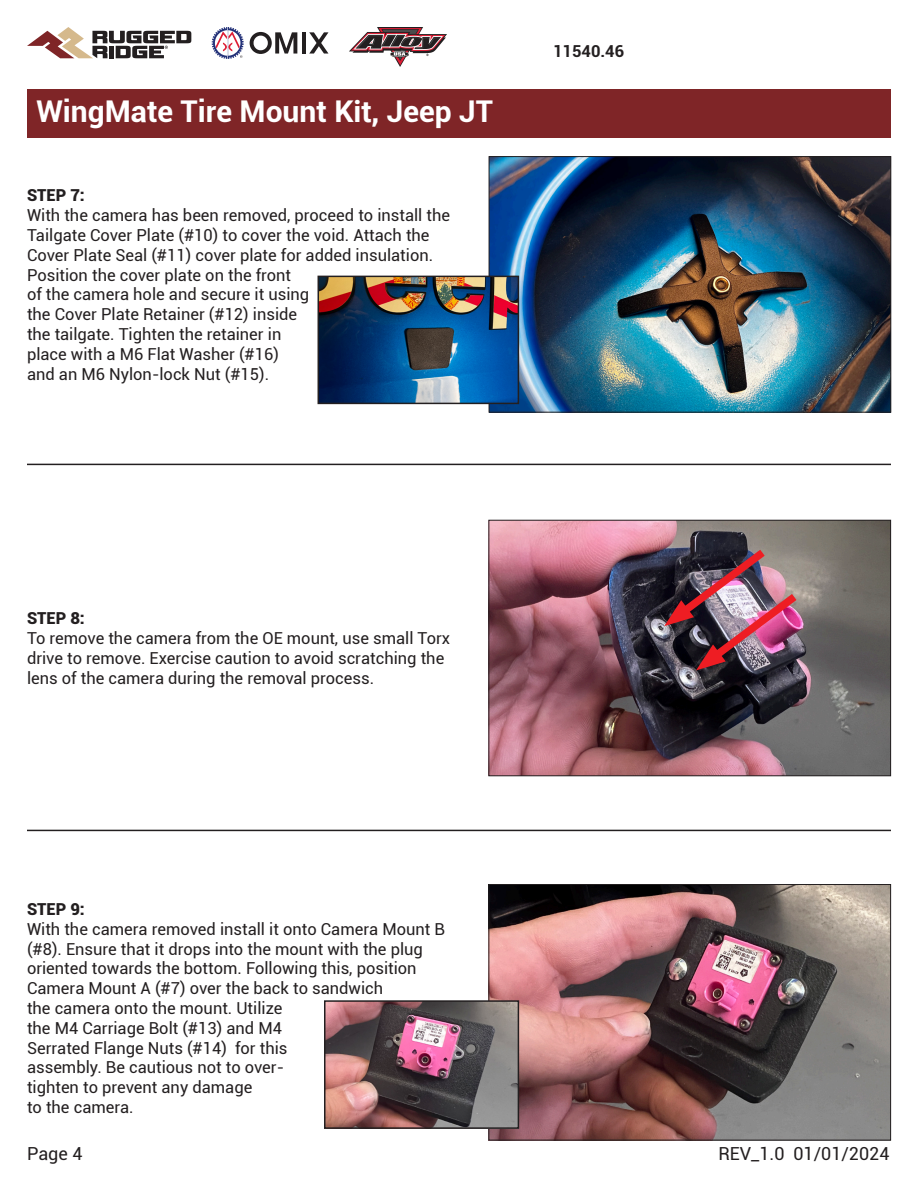
<style>
.page{position:relative;width:918px;height:1188px;background:#fff}
.page>*{position:absolute;margin:0;border:0;box-sizing:border-box;transform-origin:0 0}
.t1{font:700 30px "Roboto";color:#fff}
.t2{font:18px "Roboto";color:#231f20}
.t3{font:16.5px/19.8px "Roboto";color:#231f20}
.t4{font:900 16.5px "Roboto";color:#231f20}
.t5{font:700 16.5px "Roboto";color:#231f20}
</style>
<div class="page">
<div style="left:27px;top:89px;width:864px;height:48px;background:#7f2527"></div>
<hr style="left:27px;top:464px;width:864px;height:1px;background:#231f20">
<hr style="left:27px;top:830px;width:864px;height:1px;background:#231f20">
<svg style="left:27px;top:27px;width:164px;height:31px"></svg>
<svg style="left:212px;top:27px;width:32px;height:32px"></svg>
<svg style="left:250px;top:32px;width:47px;height:22px"></svg>
<hr style="left:302px;top:32px;width:4px;height:22px;background:#231f20">
<svg style="left:309px;top:32px;width:19px;height:22px"></svg>
<svg style="left:349px;top:27px;width:98px;height:40px"></svg>
<img style="left:491px;top:158px;width:398px;height:253px">
<div style="left:489px;top:156px;width:402px;height:257px;border:1px solid #231f20"></div>
<img style="left:490px;top:886px;width:399px;height:252px">
<div style="left:488px;top:884px;width:403px;height:256px;border:1px solid #231f20"></div>
<img style="left:490px;top:522px;width:399px;height:252px">
<div style="left:488px;top:520px;width:403px;height:256px;border:1px solid #231f20"></div>
<img style="left:327px;top:1003px;width:189px;height:123px">
<div style="left:324px;top:1000px;width:195px;height:129px;border:2px solid #231f20"></div>
<img style="left:321px;top:279px;width:195px;height:122px">
<div style="left:318px;top:276px;width:201px;height:128px;border:2px solid #231f20"></div>
<img style="left:664px;top:542px;width:141px;height:129px">
<h1 class="t1" style="left:37px;top:90px;width:458px">WingMate Tire Mount Kit, Jeep JT</h1>
<p class="t4" style="left:27px;top:184px;width:59px">STEP 7:</p>
<p class="t3" style="left:27px;top:205px;width:425px">With the camera has been removed, proceed to install the Tailgate Cover Plate (#10) to cover the void. Attach the Cover Plate Seal (#11) cover plate for added insulation.<br>Position the cover plate on the front<br>of the camera hole and secure it using<br>the Cover Plate Retainer (#12) inside<br>the tailgate. Tighten the retainer in<br>place with a M6 Flat Washer (#16)<br>and an M6 Nylon-lock Nut (#15).</p>
<p class="t5" style="left:553px;top:39px;width:73px">11540.46</p>
<p class="t4" style="left:27px;top:607px;width:59px">STEP 8:</p>
<p class="t3" style="left:27px;top:628px;width:425px">To remove the camera from the OE mount, use small Torx drive to remove. Exercise caution to avoid scratching the lens of the camera during the removal process.</p>
<p class="t4" style="left:27px;top:897px;width:59px">STEP 9:</p>
<p class="t3" style="left:27px;top:918px;width:420px">With the camera removed install it onto Camera Mount B (#8). Ensure that it drops into the mount with the plug oriented towards the bottom. Following this, position Camera Mount A (#7) over the back to sandwich<br>the camera onto the mount. Utilize<br>the M4 Carriage Bolt (#13) and M4<br>Serrated Flange Nuts (#14) for this<br>assembly. Be cautious not to over-<br>tighten to prevent any damage<br>to the camera.</p>
<p class="t2" style="left:27px;top:1141px;width:57px">Page 4</p>
<p class="t2" style="left:719px;top:1141px;width:173px">REV_1.0 01/01/2024</p>
</div>
